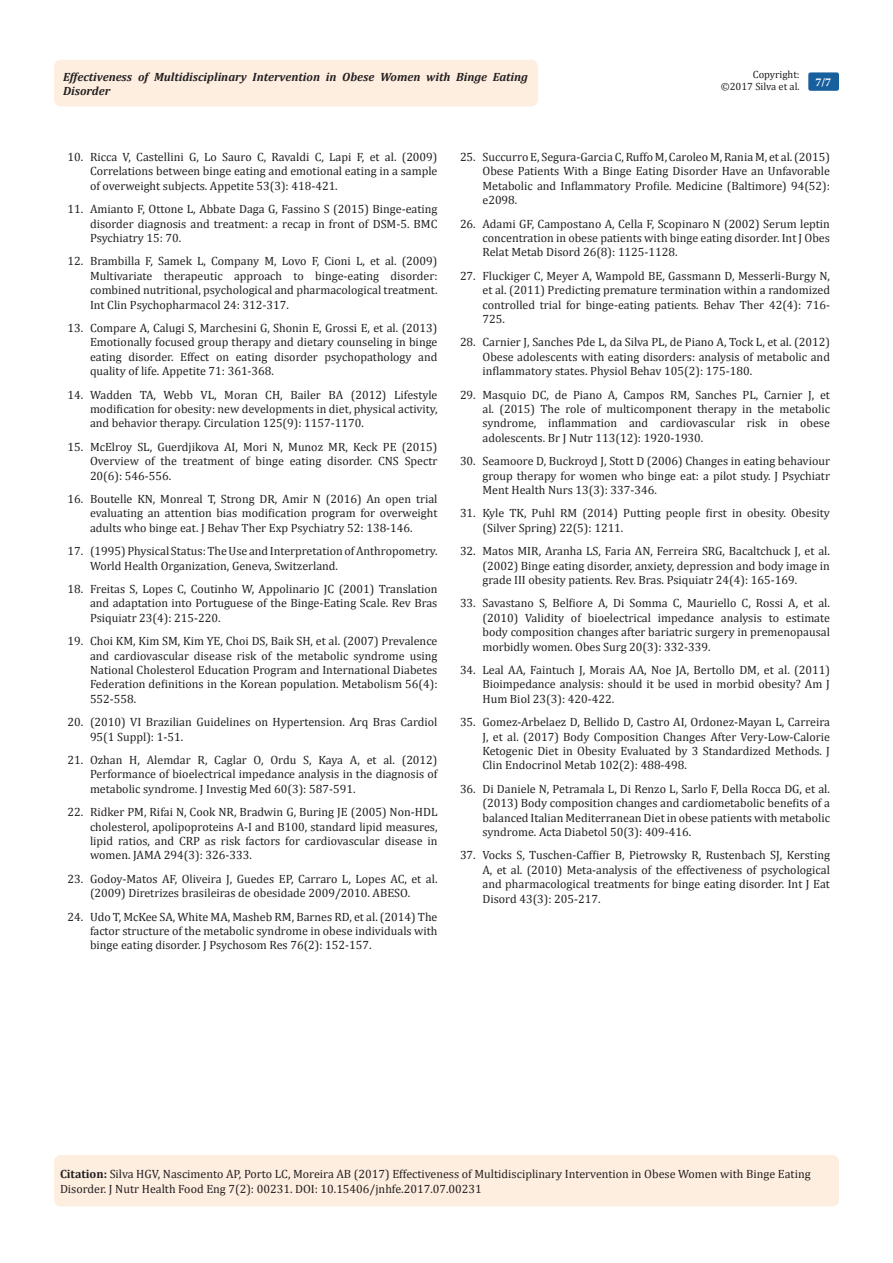
<style>
.page{position:relative;width:893px;height:1263px;background:#fff}
.page>*{position:absolute;margin:0;border:0;box-sizing:border-box;transform-origin:0 0}
.t1{font:12px/14.4px "Cambria";color:#231f20;text-align:justify}
.t2{font:italic 700 12px/14.4px "Cambria";color:#231f20}
.t3{font:700 12px "Minion Pro";color:#fff}
.t4{font:10.5px/12.6px "Cambria";color:#231f20;text-align:right}
.s1{font-weight:700}
</style>
<div class="page">
<div style="left:54px;top:1155px;width:785px;height:51px;background:#feeee0;border-radius:7px"></div>
<div style="left:54px;top:60px;width:484px;height:46px;background:#feeee0;border-radius:8px"></div>
<div style="left:808px;top:72px;width:31px;height:19px;background:#18609d;border-radius:2px"></div>
<p class="t4" style="left:721px;top:69px;width:80px">Copyright: ©2017 Silva et al.</p>
<p class="t2" style="left:63px;top:70px;width:466px">Effectiveness of Multidisciplinary Intervention in Obese Women with Binge Eating<br>Disorder</p>
<p class="t3" style="left:815px;top:78px;width:17px">7/7</p>
<p class="t1" style="left:90px;top:151px;width:349px;text-indent:-22px">10. Ricca V, Castellini G, Lo Sauro C, Ravaldi C, Lapi F, et al. (2009)<br>Correlations between binge eating and emotional eating in a sample of overweight subjects. Appetite 53(3): 418-421.</p>
<p class="t1" style="left:90px;top:203px;width:349px;text-indent:-22px">11. Amianto F, Ottone L, Abbate Daga G, Fassino S (2015) Binge-eating disorder diagnosis and treatment: a recap in front of DSM-5. BMC Psychiatry 15: 70.</p>
<p class="t1" style="left:90px;top:255px;width:349px;text-indent:-22px">12. Brambilla F, Samek L, Company M, Lovo F, Cioni L, et al. (2009)<br>Multivariate therapeutic approach to binge-eating disorder: combined nutritional, psychological and pharmacological treatment.<br>Int Clin Psychopharmacol 24: 312-317.</p>
<p class="t1" style="left:90px;top:322px;width:349px;text-indent:-22px">13. Compare A, Calugi S, Marchesini G, Shonin E, Grossi E, et al. (2013)<br>Emotionally focused group therapy and dietary counseling in binge eating disorder. Effect on eating disorder psychopathology and quality of life. Appetite 71: 361-368.</p>
<p class="t1" style="left:90px;top:388px;width:349px;text-indent:-22px">14. Wadden TA, Webb VL, Moran CH, Bailer BA (2012) Lifestyle modification for obesity: new developments in diet, physical activity, and behavior therapy. Circulation 125(9): 1157-1170.</p>
<p class="t1" style="left:90px;top:441px;width:349px;text-indent:-22px">15. McElroy SL, Guerdjikova AI, Mori N, Munoz MR, Keck PE (2015)<br>Overview of the treatment of binge eating disorder. CNS Spectr 20(6): 546-556.</p>
<p class="t1" style="left:90px;top:493px;width:349px;text-indent:-22px">16. Boutelle KN, Monreal T, Strong DR, Amir N (2016) An open trial evaluating an attention bias modification program for overweight adults who binge eat. J Behav Ther Exp Psychiatry 52: 138-146.</p>
<p class="t1" style="left:90px;top:544px;width:349px;text-indent:-22px">17. (1995) Physical Status: The Use and Interpretation of Anthropometry.<br>World Health Organization, Geneva, Switzerland.</p>
<p class="t1" style="left:90px;top:583px;width:349px;text-indent:-22px">18. Freitas S, Lopes C, Coutinho W, Appolinario JC (2001) Translation and adaptation into Portuguese of the Binge-Eating Scale. Rev Bras Psiquiatr 23(4): 215-220.</p>
<p class="t1" style="left:90px;top:635px;width:349px;text-indent:-22px">19. Choi KM, Kim SM, Kim YE, Choi DS, Baik SH, et al. (2007) Prevalence and cardiovascular disease risk of the metabolic syndrome using National Cholesterol Education Program and International Diabetes Federation definitions in the Korean population. Metabolism 56(4):<br>552-558.</p>
<p class="t1" style="left:90px;top:716px;width:349px;text-indent:-22px">20. (2010) VI Brazilian Guidelines on Hypertension. Arq Bras Cardiol<br>95(1 Suppl): 1-51.</p>
<p class="t1" style="left:90px;top:754px;width:349px;text-indent:-22px">21. Ozhan H, Alemdar R, Caglar O, Ordu S, Kaya A, et al. (2012)<br>Performance of bioelectrical impedance analysis in the diagnosis of metabolic syndrome. J Investig Med 60(3): 587-591.</p>
<p class="t1" style="left:90px;top:806px;width:349px;text-indent:-22px">22. Ridker PM, Rifai N, Cook NR, Bradwin G, Buring JE (2005) Non-HDL cholesterol, apolipoproteins A-I and B100, standard lipid measures, lipid ratios, and CRP as risk factors for cardiovascular disease in women. JAMA 294(3): 326-333.</p>
<p class="t1" style="left:68px;top:873px;width:371px;text-align:center">23. Godoy-Matos AF, Oliveira J, Guedes EP, Carraro L, Lopes AC, et al. (2009) Diretrizes brasileiras de obesidade 2009/2010. ABESO.</p>
<p class="t1" style="left:90px;top:910px;width:349px;text-indent:-22px">24. Udo T, McKee SA, White MA, Masheb RM, Barnes RD, et al. (2014) The factor structure of the metabolic syndrome in obese individuals with binge eating disorder. J Psychosom Res 76(2): 152-157.</p>
<p class="t1" style="left:482px;top:151px;width:349px;text-indent:-22px">25. Succurro E, Segura-Garcia C, Ruffo M, Caroleo M, Rania M, et al. (2015)<br>Obese Patients With a Binge Eating Disorder Have an Unfavorable Metabolic and Inflammatory Profile. Medicine (Baltimore) 94(52): e2098.</p>
<p class="t1" style="left:482px;top:217px;width:349px;text-indent:-22px">26. Adami GF, Campostano A, Cella F, Scopinaro N (2002) Serum leptin concentration in obese patients with binge eating disorder. Int J Obes Relat Metab Disord 26(8): 1125-1128.</p>
<p class="t1" style="left:482px;top:268px;width:349px;text-indent:-22px">27. Fluckiger C, Meyer A, Wampold BE, Gassmann D, Messerli-Burgy N, et al. (2011) Predicting premature termination within a randomized controlled trial for binge-eating patients. Behav Ther 42(4): 716- 725.</p>
<p class="t1" style="left:482px;top:336px;width:349px;text-indent:-22px">28. Carnier J, Sanches Pde L, da Silva PL, de Piano A, Tock L, et al. (2012)<br>Obese adolescents with eating disorders: analysis of metabolic and inflammatory states. Physiol Behav 105(2): 175-180.</p>
<p class="t1" style="left:482px;top:388px;width:349px;text-indent:-22px">29. Masquio DC, de Piano A, Campos RM, Sanches PL, Carnier J, et al. (2015) The role of multicomponent therapy in the metabolic syndrome, inflammation and cardiovascular risk in obese adolescents. Br J Nutr 113(12): 1920-1930.</p>
<p class="t1" style="left:482px;top:455px;width:349px;text-indent:-22px">30. Seamoore D, Buckroyd J, Stott D (2006) Changes in eating behaviour group therapy for women who binge eat: a pilot study. J Psychiatr Ment Health Nurs 13(3): 337-346.</p>
<p class="t1" style="left:482px;top:507px;width:349px;text-indent:-22px">31. Kyle TK, Puhl RM (2014) Putting people first in obesity. Obesity (Silver Spring) 22(5): 1211.</p>
<p class="t1" style="left:482px;top:545px;width:349px;text-indent:-22px">32. Matos MIR, Aranha LS, Faria AN, Ferreira SRG, Bacaltchuck J, et al. (2002) Binge eating disorder, anxiety, depression and body image in grade III obesity patients. Rev. Bras. Psiquiatr 24(4): 165-169.</p>
<p class="t1" style="left:482px;top:597px;width:349px;text-indent:-22px">33. Savastano S, Belfiore A, Di Somma C, Mauriello C, Rossi A, et al. (2010) Validity of bioelectrical impedance analysis to estimate body composition changes after bariatric surgery in premenopausal morbidly women. Obes Surg 20(3): 332-339.</p>
<p class="t1" style="left:482px;top:664px;width:349px;text-indent:-22px">34. Leal AA, Faintuch J, Morais AA, Noe JA, Bertollo DM, et al. (2011)<br>Bioimpedance analysis: should it be used in morbid obesity? Am J Hum Biol 23(3): 420-422.</p>
<p class="t1" style="left:482px;top:716px;width:349px;text-indent:-22px">35. Gomez-Arbelaez D, Bellido D, Castro AI, Ordonez-Mayan L, Carreira J, et al. (2017) Body Composition Changes After Very-Low-Calorie Ketogenic Diet in Obesity Evaluated by 3 Standardized Methods. J Clin Endocrinol Metab 102(2): 488-498.</p>
<p class="t1" style="left:482px;top:783px;width:349px;text-indent:-22px">36. Di Daniele N, Petramala L, Di Renzo L, Sarlo F, Della Rocca DG, et al. (2013) Body composition changes and cardiometabolic benefits of a balanced Italian Mediterranean Diet in obese patients with metabolic syndrome. Acta Diabetol 50(3): 409-416.</p>
<p class="t1" style="left:482px;top:848px;width:349px;text-indent:-22px">37. Vocks S, Tuschen-Caffier B, Pietrowsky R, Rustenbach SJ, Kersting A, et al. (2010) Meta-analysis of the effectiveness of psychological and pharmacological treatments for binge eating disorder. Int J Eat Disord 43(3): 205-217.</p>
<p class="t1" style="left:60px;top:1167px;width:752px"><span class="s1">Citation:</span> Silva HGV, Nascimento AP, Porto LC, Moreira AB (2017) Effectiveness of Multidisciplinary Intervention in Obese Women with Binge Eating<br>Disorder. J Nutr Health Food Eng 7(2): 00231. DOI: 10.15406/jnhfe.2017.07.00231</p>
</div>
